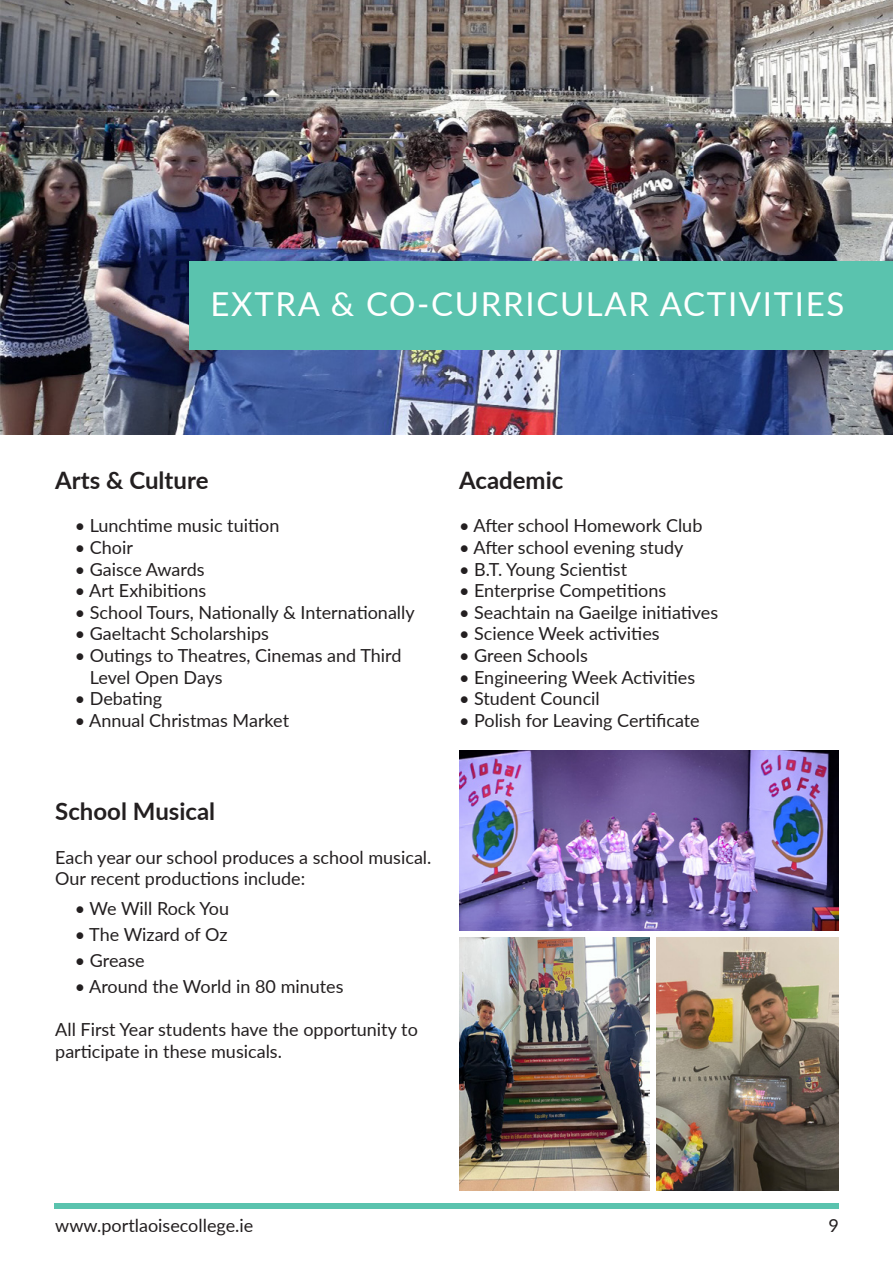
<style>
.page{position:relative;width:893px;height:1263px;background:#fff}
.page>*{position:absolute;margin:0;border:0;box-sizing:border-box;transform-origin:0 0}
.t1{font:33px "Lato";letter-spacing:.05em;color:#fff}
.t2{font:700 24px "Lato";color:#231f20}
.t3{font:18px/21.6px "Lato";color:#231f20}
</style>
<div class="page">
<img style="left:0;top:0;width:893px;height:435px">
<div style="left:189px;top:261px;width:704px;height:89px;background:#5ac3ae"></div>
<div style="left:54px;top:1203px;width:785px;height:6px;background:#5ac3ae"></div>
<img style="left:459px;top:750px;width:380px;height:180px">
<img style="left:656px;top:938px;width:183px;height:253px">
<img style="left:459px;top:938px;width:190px;height:253px">
<h1 class="t1" style="left:211px;top:281px;width:635px">EXTRA &amp; CO-CURRICULAR ACTIVITIES</h1>
<h2 class="t2" style="left:55px;top:463px;width:155px">Arts &amp; Culture</h2>
<p class="t3" style="left:75px;top:514px;width:206px">• Lunchtime music tuition</p>
<p class="t3" style="left:75px;top:536px;width:60px">• Choir</p>
<p class="t3" style="left:75px;top:557px;width:131px">• Gaisce Awards</p>
<p class="t3" style="left:75px;top:579px;width:133px">• Art Exhibitions</p>
<p class="t3" style="left:75px;top:601px;width:341px">• School Tours, Nationally &amp; Internationally</p>
<p class="t3" style="left:75px;top:622px;width:196px">• Gaeltacht Scholarships</p>
<p class="t3" style="left:90px;top:644px;width:313px;text-indent:-15px">• Outings to Theatres, Cinemas and Third<br>Level Open Days</p>
<p class="t3" style="left:75px;top:687px;width:89px">• Debating</p>
<p class="t3" style="left:75px;top:709px;width:216px">• Annual Christmas Market</p>
<h2 class="t2" style="left:459px;top:463px;width:106px">Academic</h2>
<p class="t3" style="left:459px;top:514px;width:245px">• After school Homework Club</p>
<p class="t3" style="left:459px;top:536px;width:226px">• After school evening study</p>
<p class="t3" style="left:459px;top:557px;width:170px">• B.T. Young Scientist</p>
<p class="t3" style="left:459px;top:579px;width:209px">• Enterprise Competitions</p>
<p class="t3" style="left:459px;top:601px;width:261px">• Seachtain na Gaeilge initiatives</p>
<p class="t3" style="left:459px;top:622px;width:202px">• Science Week activities</p>
<p class="t3" style="left:459px;top:644px;width:130px">• Green Schools</p>
<p class="t3" style="left:459px;top:665px;width:237px">• Engineering Week Activities</p>
<p class="t3" style="left:459px;top:687px;width:142px">• Student Council</p>
<p class="t3" style="left:459px;top:709px;width:242px">• Polish for Leaving Certificate</p>
<h2 class="t2" style="left:55px;top:794px;width:161px">School Musical</h2>
<p class="t3" style="left:55px;top:845px;width:378px">Each year our school produces a school musical.<br>Our recent productions include:</p>
<p class="t3" style="left:75px;top:897px;width:156px">• We Will Rock You</p>
<p class="t3" style="left:75px;top:923px;width:154px">• The Wizard of Oz</p>
<p class="t3" style="left:75px;top:949px;width:71px">• Grease</p>
<p class="t3" style="left:75px;top:975px;width:270px">• Around the World in 80 minutes</p>
<p class="t3" style="left:55px;top:1018px;width:364px">All First Year students have the opportunity to participate in these musicals.</p>
<p class="t3" style="left:55px;top:1214px;width:200px">www.portlaoisecollege.ie</p>
<p class="t3" style="left:828px;top:1214px;width:12px">9</p>
</div>
